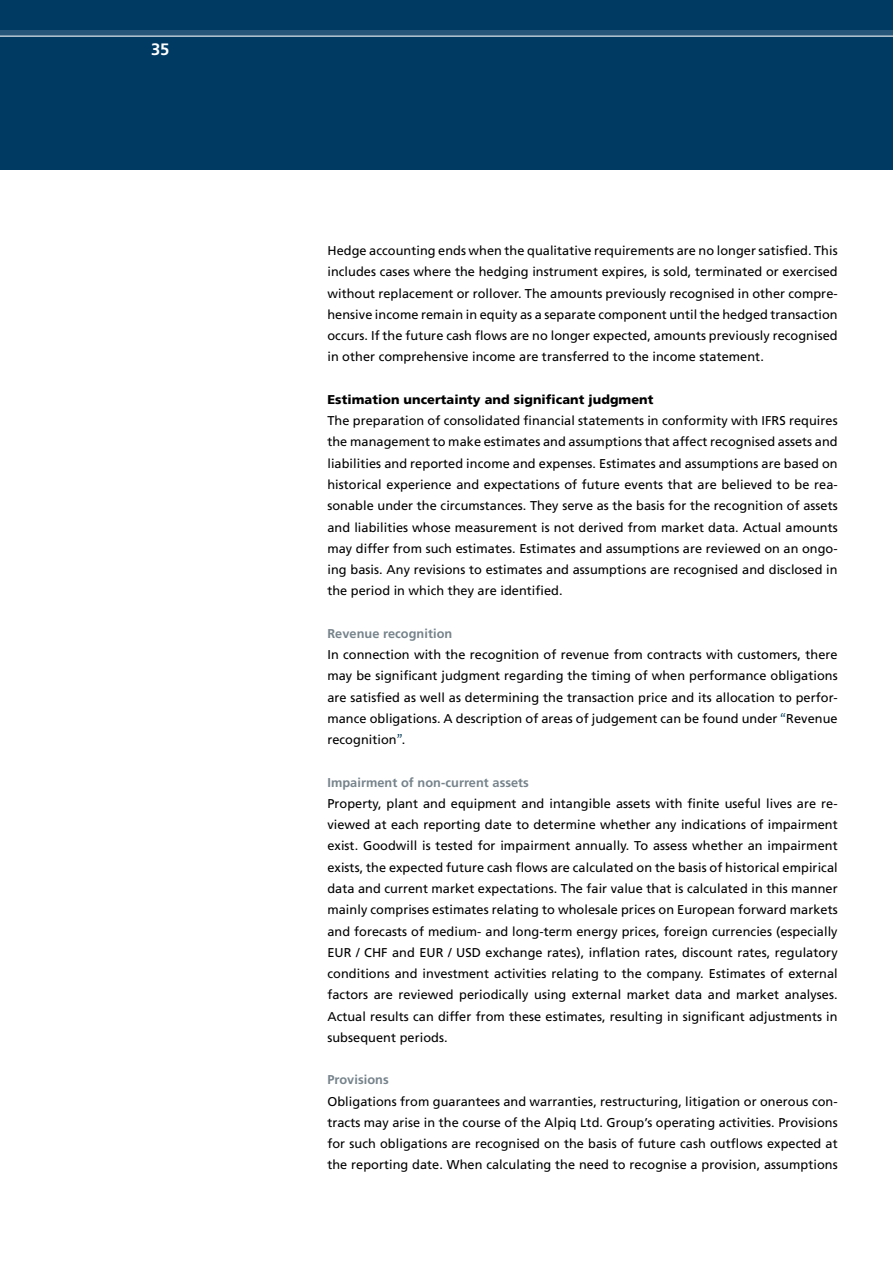
<style>
.page{position:relative;width:893px;height:1263px;background:#fff}
.page>*{position:absolute;margin:0;border:0;box-sizing:border-box;transform-origin:0 0}
.t1{font:700 16.5px "Frutiger LT Com";color:#fff}
.t2{font:12.75px/21.3px "Frutiger LT Com";letter-spacing:.005em;color:#000;text-align:justify}
.t3{font:700 12.75px "Frutiger LT Com";letter-spacing:.005em;color:#76838b}
.t4{font:900 12.75px "Frutiger LT Com";letter-spacing:.005em;color:#000}
.s1{font-family:"Vista Sans OTCE";font-size:13.8px;color:#003955}
</style>
<div class="page">
<div style="left:0;top:0;width:893px;height:170px;background:#003a63"></div>
<hr style="left:0;top:36px;width:893px;height:1px;background:#fff">
<div style="left:0;top:30px;width:893px;height:6px;background:#26577a"></div>
<p class="t1" style="left:151px;top:40px;width:20px">35</p>
<p class="t2" style="left:327px;top:240px;width:512px">Hedge accounting ends when the qualitative requirements are no longer satisfied. This includes cases where the hedging instrument expires, is sold, terminated or exercised without replacement or rollover. The amounts previously recognised in other compre&shy;hensive income remain in equity as a separate component until the hedged transaction occurs. If the future cash flows are no longer expected, amounts previously recognised in other comprehensive income are transferred to the income statement.</p>
<p class="t4" style="left:327px;top:392px;width:328px">Estimation uncertainty and significant judgment</p>
<p class="t2" style="left:327px;top:410px;width:512px">The preparation of consolidated financial statements in conformity with IFRS requires the management to make estimates and assumptions that affect recognised assets and liabilities and reported income and expenses. Estimates and assumptions are based on historical experience and expectations of future events that are believed to be rea&shy;sonable under the circumstances. They serve as the basis for the recognition of assets and liabilities whose measurement is not derived from market data. Actual amounts may differ from such estimates. Estimates and assumptions are reviewed on an ongo&shy;ing basis. Any revisions to estimates and assumptions are recognised and disclosed in the period in which they are identified.</p>
<p class="t3" style="left:327px;top:626px;width:126px">Revenue recognition</p>
<p class="t2" style="left:327px;top:644px;width:512px">In connection with the recognition of revenue from contracts with customers, there may be significant judgment regarding the timing of when performance obligations are satisfied as well as determining the transaction price and its allocation to perfor&shy;mance obligations. A description of areas of judgement can be found under <span class="s1">“</span>Revenue recognition<span class="s1">”</span>.</p>
<p class="t3" style="left:327px;top:775px;width:203px">Impairment of non-current assets</p>
<p class="t2" style="left:327px;top:793px;width:512px">Property, plant and equipment and intangible assets with finite useful lives are re&shy;viewed at each reporting date to determine whether any indications of impairment exist. Goodwill is tested for impairment annually. To assess whether an impairment exists, the expected future cash flows are calculated on the basis of historical empirical data and current market expectations. The fair value that is calculated in this manner mainly comprises estimates relating to wholesale prices on European forward markets and forecasts of medium- and long-term energy prices, foreign currencies (especially EUR / CHF and EUR / USD exchange rates), inflation rates, discount rates, regulatory conditions and investment activities relating to the company. Estimates of external factors are reviewed periodically using external market data and market analyses.<br>Actual results can differ from these estimates, resulting in significant adjustments in subsequent periods.</p>
<p class="t3" style="left:327px;top:1072px;width:63px">Provisions</p>
<p class="t2" style="left:327px;top:1090px;width:512px">Obligations from guarantees and warranties, restructuring, litigation or onerous con&shy;tracts may arise in the course of the Alpiq Ltd. Group’s operating activities. Provisions for such obligations are recognised on the basis of future cash outflows expected at the reporting date. When calculating the need to recognise a provision, assumptions</p>
</div>
